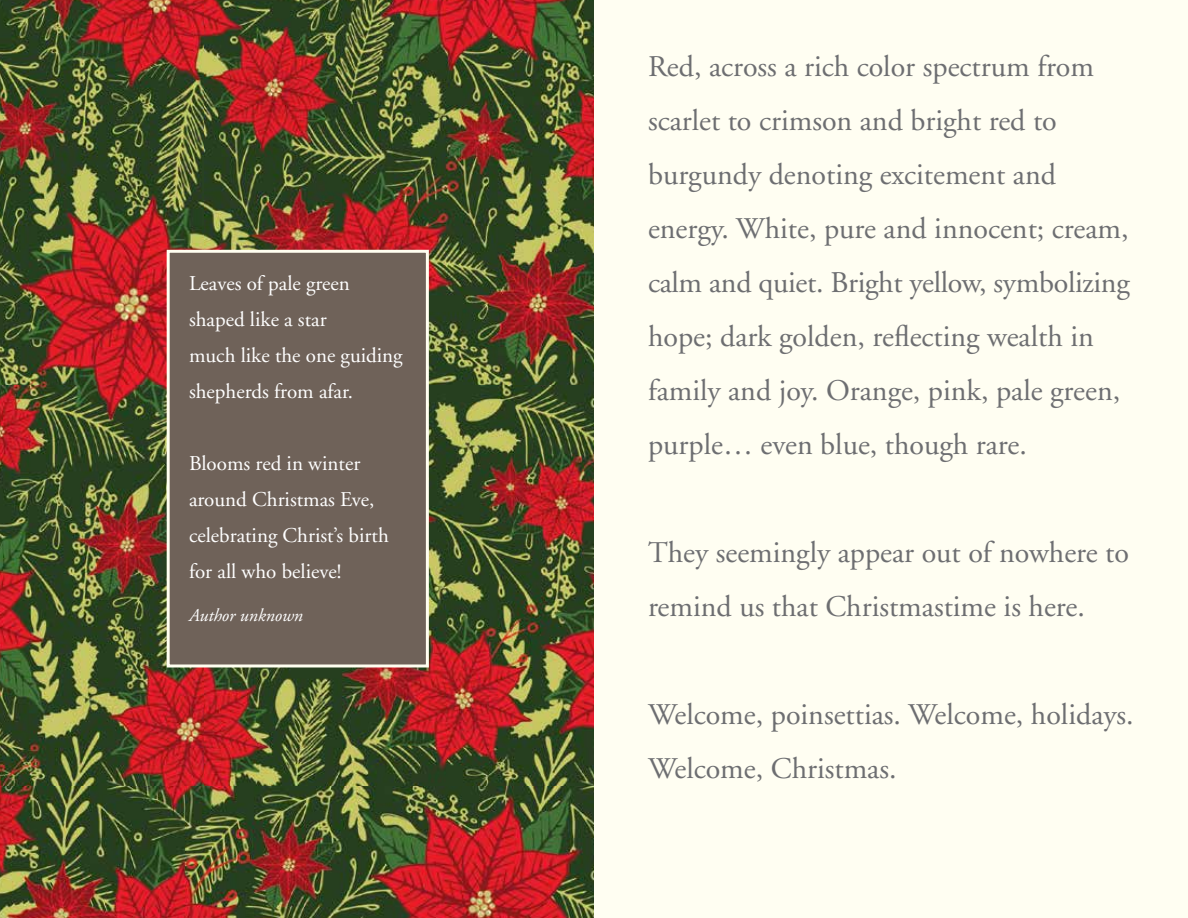
<style>
.page{position:relative;width:1188px;height:918px;background:#fff}
.page>*{position:absolute;margin:0;border:0;box-sizing:border-box;transform-origin:0 0}
.t1{font:30px/54px "Adobe Garamond";color:#6d6e71}
.t2{font:21px/36px "Adobe Garamond";color:#fff}
.t3{font:italic 18px "Adobe Garamond";color:#fff}
</style>
<div class="page">
<div style="left:580px;top:0;width:608px;height:918px;background:#fffef2"></div>
<img style="left:0;top:0;width:594px;height:385px">
<img style="left:0;top:385px;width:594px;height:533px">
<div style="left:167px;top:250px;width:262px;height:418px;background:#6f6259;border:3px solid #fffef0"></div>
<p class="t2" style="left:189px;top:266px;width:215px">Leaves of pale green shaped like a star<br>much like the one guiding shepherds from afar.</p>
<p class="t2" style="left:189px;top:446px;width:201px">Blooms red in winter around Christmas Eve, celebrating Christ’s birth for all who believe!</p>
<p class="t3" style="left:189px;top:606px;width:115px">Author unknown</p>
<p class="t1" style="left:648px;top:40px;width:483px">Red, across a rich color spectrum from scarlet to crimson and bright red to burgundy denoting excitement and energy. White, pure and innocent; cream, calm and quiet. Bright yellow, symbolizing hope; dark golden, reflecting wealth in family and joy. Orange, pink, pale green, purple… even blue, though rare.</p>
<p class="t1" style="left:648px;top:526px;width:483px">They seemingly appear out of nowhere to remind us that Christmastime is here.</p>
<p class="t1" style="left:648px;top:688px;width:487px">Welcome, poinsettias. Welcome, holidays.<br>Welcome, Christmas.</p>
</div>
